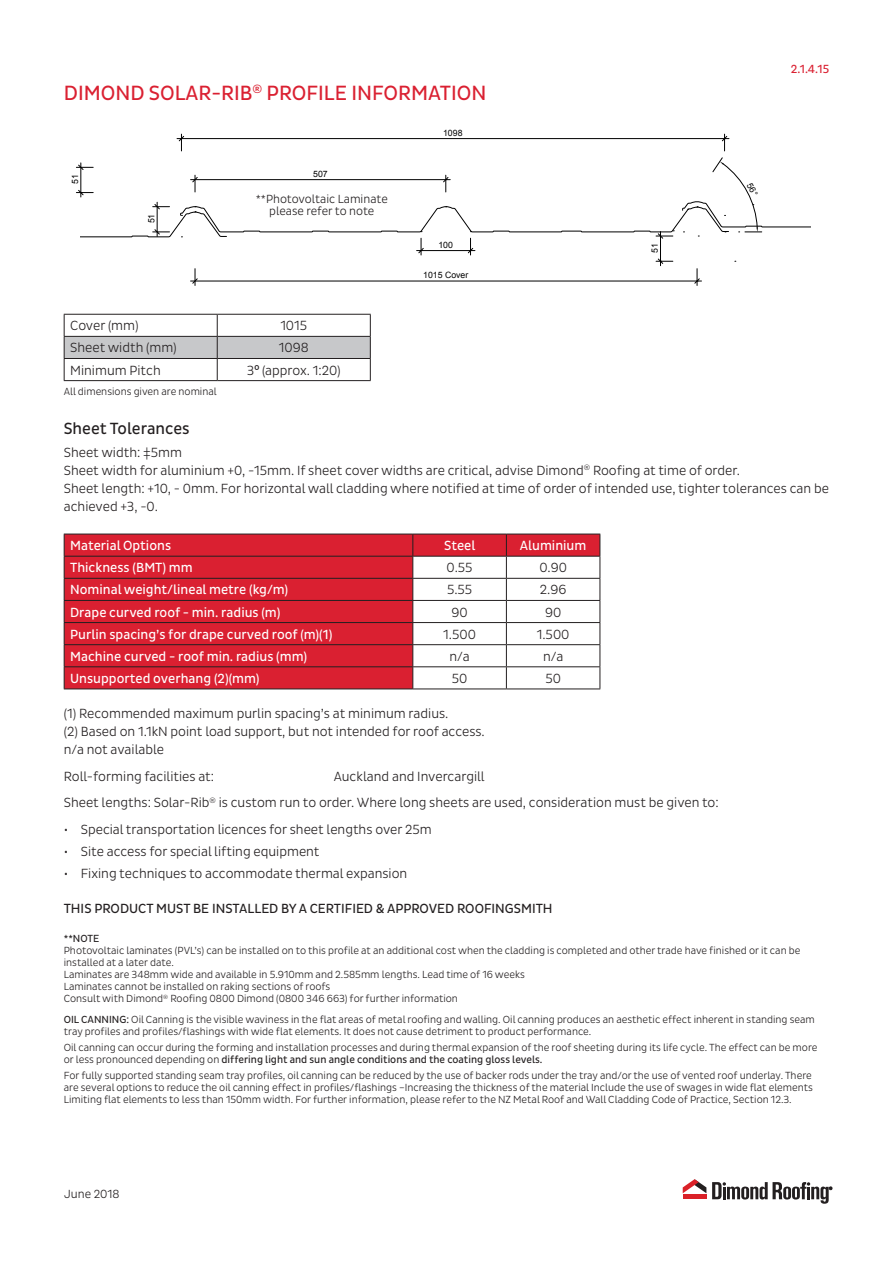
<style>
.page{position:relative;width:893px;height:1263px;background:#fff}
.page>*{position:absolute;margin:0;border:0;box-sizing:border-box;transform-origin:0 0}
.Heading{font:21px "Pluto Sans Cond";color:#da2031}
.Subheading{font:16.5px "Pluto Sans Cond";color:#231f20}
.Body_Paragraph{font:300 13.5px/18px "Pluto Sans Cond";color:#231f20}
.Body_Paragraph-2{font:13.5px "Pluto Sans Cond";color:#fff}
.Body_Paragraph-3{font:13.5px "Pluto Sans Cond";color:#231f20}
.Body_Paragraph-4{font:300 12px/12px "Pluto Sans Cond";color:#231f20;text-align:center}
.t1{font:12px "Pluto Sans Cond";color:#da2031}
.Body_Paragraph-5{font:300 10.5px/12px "Pluto Sans Cond";color:#231f20}
.body{font:300 10.5px "Pluto Sans Cond";color:#231f20}
.Body_Paragraph-6{font:10.5px "Pluto Sans Cond";color:#231f20}
.t2{font:8.7px "Arial";color:#000}
.s1{font-family:"Arial";font-weight:400}
.s2{font-weight:400}
</style>
<div class="page">
<svg style="left:683px;top:1179px;width:23px;height:14px"></svg>
<div style="left:683px;top:1194px;width:23px;height:5px;background:#da2128"></div>
<svg style="left:712px;top:1182px;width:120px;height:22px"></svg>
<hr style="left:64px;top:314px;width:153px;height:1px;background:#231f20">
<hr style="left:217px;top:314px;width:154px;height:1px;background:#231f20">
<svg style="left:64px;top:315px;width:307px;height:65px"></svg>
<hr style="left:64px;top:380px;width:153px;height:1px;background:#231f20">
<hr style="left:217px;top:380px;width:154px;height:1px;background:#231f20">
<svg style="left:65px;top:535px;width:535px;height:153px;fill:#da2031"></svg>
<hr style="left:64px;top:534px;width:349px;height:1px;background:#231f20">
<hr style="left:413px;top:534px;width:93px;height:1px;background:#231f20">
<hr style="left:506px;top:534px;width:94px;height:1px;background:#231f20">
<hr style="left:64px;top:556px;width:349px;height:1px;background:#231f20">
<hr style="left:413px;top:556px;width:93px;height:1px;background:#231f20">
<hr style="left:506px;top:556px;width:94px;height:1px;background:#231f20">
<hr style="left:64px;top:578px;width:349px;height:1px;background:#231f20">
<hr style="left:413px;top:578px;width:93px;height:1px;background:#231f20">
<hr style="left:506px;top:578px;width:94px;height:1px;background:#231f20">
<hr style="left:64px;top:600px;width:349px;height:1px;background:#231f20">
<hr style="left:413px;top:600px;width:93px;height:1px;background:#231f20">
<hr style="left:506px;top:600px;width:94px;height:1px;background:#231f20">
<hr style="left:64px;top:622px;width:349px;height:1px;background:#231f20">
<hr style="left:413px;top:622px;width:93px;height:1px;background:#231f20">
<hr style="left:506px;top:622px;width:94px;height:1px;background:#231f20">
<hr style="left:64px;top:644px;width:349px;height:1px;background:#231f20">
<hr style="left:413px;top:644px;width:93px;height:1px;background:#231f20">
<hr style="left:506px;top:644px;width:94px;height:1px;background:#231f20">
<hr style="left:64px;top:666px;width:349px;height:1px;background:#231f20">
<svg style="left:64px;top:534px;width:1px;height:154px"></svg>
<hr style="left:413px;top:666px;width:93px;height:1px;background:#231f20">
<svg style="left:412px;top:534px;width:1px;height:154px"></svg>
<hr style="left:506px;top:666px;width:94px;height:1px;background:#231f20">
<svg style="left:506px;top:534px;width:1px;height:154px"></svg>
<svg style="left:600px;top:534px;width:1px;height:154px"></svg>
<hr style="left:64px;top:688px;width:349px;height:1px;background:#231f20">
<hr style="left:413px;top:688px;width:93px;height:1px;background:#231f20">
<hr style="left:506px;top:688px;width:94px;height:1px;background:#231f20">
<svg style="left:178px;top:134px;width:7px;height:17px"></svg>
<hr style="left:177px;top:138px;width:552px;height:1px;background:#000">
<svg style="left:721px;top:134px;width:7px;height:17px"></svg>
<svg style="left:76px;top:157px;width:735px;height:128px"></svg>
<p class="Heading" style="left:64px;top:81px;width:424px">DIMOND SOLAR-RIB<sup>®</sup> PROFILE INFORMATION</p>
<p class="t2" style="left:69px;top:184px;width:11px;rotate:-90deg">51</p>
<p class="t2" style="left:146px;top:223px;width:11px;rotate:-90deg">51</p>
<p class="t2" style="left:313px;top:168px;width:16px">507</p>
<p class="Body_Paragraph-4" style="left:256px;top:193px;width:134px">**Photovoltaic Laminate please refer to note</p>
<p class="t2" style="left:443px;top:127px;width:21px">1098</p>
<p class="t2" style="left:438px;top:239px;width:16px">100</p>
<p class="t2" style="left:423px;top:270px;width:47px">1015 Cover</p>
<p class="t2" style="left:649px;top:253px;width:11px;rotate:-90deg">51</p>
<p class="t1" style="left:791px;top:62px;width:40px">2.1.4.15</p>
<p class="Body_Paragraph" style="left:70px;top:317px;width:70px">Cover (mm)</p>
<p class="Body_Paragraph" style="left:280px;top:317px;width:28px">1015</p>
<p class="Body_Paragraph" style="left:70px;top:339px;width:108px">Sheet width (mm)</p>
<p class="Body_Paragraph" style="left:279px;top:339px;width:31px">1098</p>
<p class="Body_Paragraph" style="left:70px;top:361px;width:92px">Minimum Pitch</p>
<p class="Body_Paragraph" style="left:247px;top:361px;width:95px">3<span class="s1">º</span> (approx. 1:20)</p>
<p class="body" style="left:64px;top:385px;width:155px">All dimensions given are nominal</p>
<p class="Subheading" style="left:64px;top:419px;width:127px">Sheet Tolerances</p>
<p class="Body_Paragraph" style="left:64px;top:443px;width:120px">Sheet width: ‡5mm</p>
<p class="Body_Paragraph" style="left:64px;top:461px;width:678px">Sheet width for aluminium +0, -15mm. If sheet cover widths are critical, advise Dimond<sup>®</sup> Roofing at time of order.</p>
<p class="Body_Paragraph" style="left:64px;top:479px;width:767px">Sheet length: +10, - 0mm. For horizontal wall cladding where notified at time of order of intended use, tighter tolerances can be achieved +3, -0.</p>
<p class="Body_Paragraph-2" style="left:70px;top:538px;width:102px">Material Options</p>
<p class="Body_Paragraph-2" style="left:444px;top:538px;width:33px">Steel</p>
<p class="Body_Paragraph-2" style="left:520px;top:538px;width:68px">Aluminium</p>
<p class="Body_Paragraph-2" style="left:70px;top:560px;width:124px">Thickness (BMT) mm</p>
<p class="Body_Paragraph" style="left:447px;top:559px;width:27px">0.55</p>
<p class="Body_Paragraph" style="left:539px;top:559px;width:29px">0.90</p>
<p class="Body_Paragraph-2" style="left:70px;top:582px;width:220px">Nominal weight/lineal metre (kg/m)</p>
<p class="Body_Paragraph" style="left:447px;top:581px;width:27px">5.55</p>
<p class="Body_Paragraph" style="left:540px;top:581px;width:28px">2.96</p>
<p class="Body_Paragraph-2" style="left:70px;top:604px;width:212px">Drape curved roof - min. radius (m)</p>
<p class="Body_Paragraph" style="left:451px;top:603px;width:18px">90</p>
<p class="Body_Paragraph" style="left:545px;top:603px;width:18px">90</p>
<p class="Body_Paragraph-2" style="left:70px;top:626px;width:264px">Purlin spacing’s for drape curved roof (m)(1)</p>
<p class="Body_Paragraph" style="left:443px;top:625px;width:34px">1.500</p>
<p class="Body_Paragraph" style="left:537px;top:625px;width:34px">1.500</p>
<p class="Body_Paragraph-2" style="left:70px;top:648px;width:238px">Machine curved - roof min. radius (mm)</p>
<p class="Body_Paragraph" style="left:449px;top:647px;width:22px">n/a</p>
<p class="Body_Paragraph" style="left:543px;top:647px;width:22px">n/a</p>
<p class="Body_Paragraph-2" style="left:70px;top:671px;width:191px">Unsupported overhang (2)(mm)</p>
<p class="Body_Paragraph" style="left:452px;top:669px;width:17px">50</p>
<p class="Body_Paragraph" style="left:545px;top:669px;width:17px">50</p>
<p class="Body_Paragraph" style="left:64px;top:705px;width:423px">(1) Recommended maximum purlin spacing’s at minimum radius.<br>(2) Based on 1.1kN point load support, but not intended for roof access. n/a not available</p>
<p class="Body_Paragraph" style="left:64px;top:767px;width:152px">Roll-forming facilities at:</p>
<p class="Body_Paragraph" style="left:334px;top:767px;width:152px">Auckland and Invercargill</p>
<p class="Body_Paragraph" style="left:64px;top:794px;width:656px">Sheet lengths: Solar-Rib<sup>®</sup> is custom run to order. Where long sheets are used, consideration must be given to:</p>
<p class="Body_Paragraph" style="left:64px;top:820px;width:369px">• Special transportation licences for sheet lengths over 25m</p>
<p class="Body_Paragraph" style="left:64px;top:843px;width:257px">• Site access for special lifting equipment</p>
<p class="Body_Paragraph" style="left:64px;top:865px;width:345px">• Fixing techniques to accommodate thermal expansion</p>
<p class="Body_Paragraph-3" style="left:64px;top:901px;width:490px">THIS PRODUCT MUST BE INSTALLED BY A CERTIFIED &amp; APPROVED ROOFINGSMITH</p>
<p class="Body_Paragraph-6" style="left:64px;top:933px;width:37px">**NOTE</p>
<p class="Body_Paragraph-5" style="left:64px;top:945px;width:738px">Photovoltaic laminates (PVL’s) can be installed on to this profile at an additional cost when the cladding is completed and other trade have finished or it can be installed at a later date.</p>
<p class="Body_Paragraph-5" style="left:64px;top:969px;width:463px">Laminates are 348mm wide and available in 5.910mm and 2.585mm lengths. Lead time of 16 weeks</p>
<p class="Body_Paragraph-5" style="left:64px;top:981px;width:268px">Laminates cannot be installed on raking sections of roofs</p>
<p class="Body_Paragraph-5" style="left:64px;top:993px;width:396px">Consult with Dimond<sup>®</sup> Roofing 0800 Dimond (0800 346 663) for further information</p>
<p class="Body_Paragraph-5" style="left:64px;top:1013px;width:753px"><span class="s2">OIL CANNING:</span> Oil Canning is the visible waviness in the flat areas of metal roofing and walling. Oil canning produces an aesthetic effect inherent in standing seam tray profiles and profiles/flashings with wide flat elements. It does not cause detriment to product performance.</p>
<p class="Body_Paragraph-5" style="left:64px;top:1042px;width:755px">Oil canning can occur during the forming and installation processes and during thermal expansion of the roof sheeting during its life cycle. The effect can be more or less pronounced depending on <span class="s2">differing light and sun angle conditions and the coating gloss levels.</span></p>
<p class="Body_Paragraph-5" style="left:64px;top:1070px;width:751px;text-align:justify">For fully supported standing seam tray profiles, oil canning can be reduced by the use of backer rods under the tray and/or the use of vented roof underlay. There are several options to reduce the oil canning effect in profiles/flashings –Increasing the thickness of the material Include the use of swages in wide flat elements Limiting flat elements to less than 150mm width. For further information, please refer to the NZ Metal Roof and Wall Cladding Code of Practice, Section 12.3.</p>
<p class="Body_Paragraph-4" style="left:64px;top:1188px;width:57px">June 2018</p>
</div>
